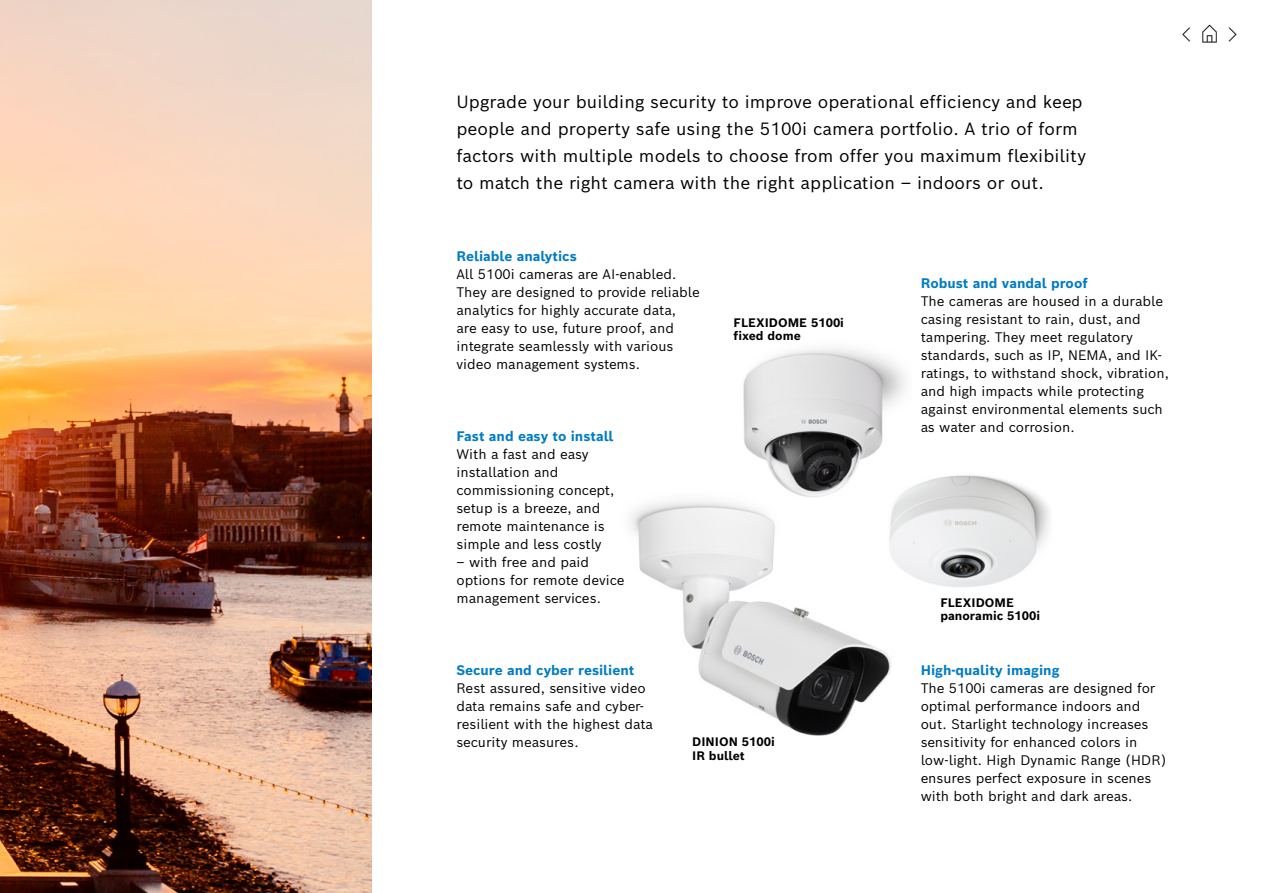
<style>
.page{position:relative;width:1263px;height:893px;background:#fff}
.page>*{position:absolute;margin:0;border:0;box-sizing:border-box;transform-origin:0 0}
.t1{font:17.25px/27px "Bosch Sans";letter-spacing:.005em;color:#000}
.t2{font:13.5px/18px "Bosch Sans";color:#000}
.t3{font:700 13.5px "Bosch Sans";color:#007cc4}
.t4{font:700 12px/13.5px "Bosch Sans";color:#000}
</style>
<div class="page">
<img style="left:0;top:0;width:371px;height:893px">
<img style="left:631px;top:500px;width:260px;height:236px">
<img style="left:884px;top:475px;width:166px;height:133px">
<img style="left:714px;top:348px;width:197px;height:165px">
<img style="left:743px;top:354px;width:138px;height:144px">
<p class="t1" style="left:456px;top:87px;width:631px">Upgrade your building security to improve operational efficiency and keep people and property safe using the 5100i camera portfolio. A trio of form factors with multiple models to choose from offer you maximum flexibility to match the right camera with the right application ‒ indoors or out.</p>
<p class="t3" style="left:456px;top:245px;width:122px">Reliable analytics</p>
<p class="t2" style="left:456px;top:264px;width:245px">All 5100i cameras are AI-enabled.<br>They are designed to provide reliable analytics for highly accurate data, are easy to use, future proof, and integrate seamlessly with various video management systems.</p>
<p class="t3" style="left:921px;top:272px;width:169px">Robust and vandal proof</p>
<p class="t2" style="left:921px;top:291px;width:250px">The cameras are housed in a durable casing resistant to rain, dust, and tampering. They meet regulatory standards, such as IP, NEMA, and IK&shy;ratings, to withstand shock, vibration, and high impacts while protecting against environmental elements such as water and corrosion.</p>
<p class="t4" style="left:733px;top:314px;width:112px">FLEXIDOME 5100i fixed dome</p>
<p class="t3" style="left:456px;top:425px;width:159px">Fast and easy to install</p>
<p class="t2" style="left:456px;top:444px;width:170px">With a fast and easy installation and commissioning concept, setup is a breeze, and remote maintenance is simple and less costly<br>‒ with free and paid options for remote device management services.</p>
<p class="t4" style="left:940px;top:594px;width:101px">FLEXIDOME panoramic 5100i</p>
<p class="t3" style="left:456px;top:659px;width:179px">Secure and cyber resilient</p>
<p class="t2" style="left:456px;top:678px;width:198px">Rest assured, sensitive video data remains safe and cyber&shy;resilient with the highest data security measures.</p>
<p class="t4" style="left:692px;top:734px;width:84px">DINION 5100i<br>IR bullet</p>
<p class="t3" style="left:921px;top:659px;width:140px">High-quality imaging</p>
<p class="t2" style="left:921px;top:678px;width:247px">The 5100i cameras are designed for optimal performance indoors and out. Starlight technology increases sensitivity for enhanced colors in low-light. High Dynamic Range (HDR) ensures perfect exposure in scenes with both bright and dark areas.</p>
</div>
